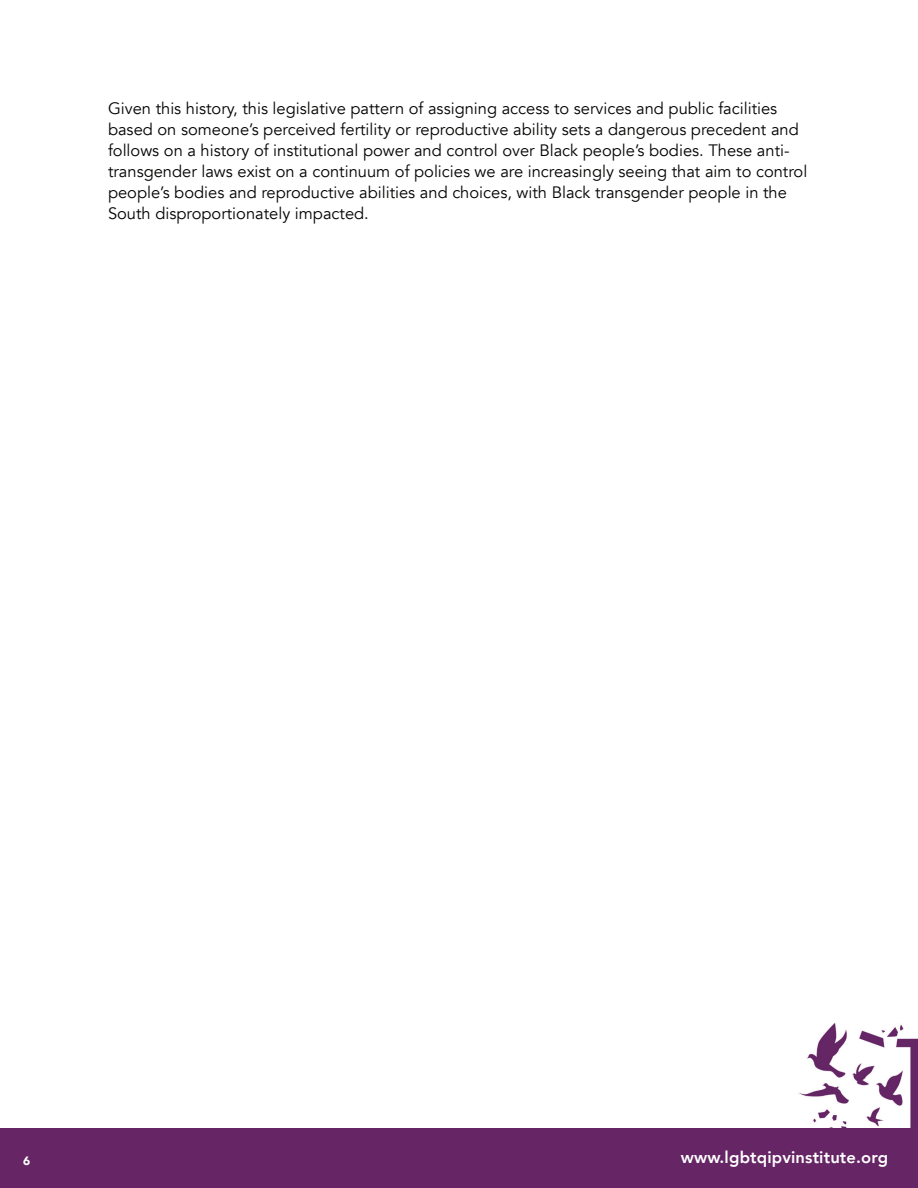
<style>
.page{position:relative;width:918px;height:1188px;background:#fff}
.page>*{position:absolute;margin:0;border:0;box-sizing:border-box;transform-origin:0 0}
.t1{font:16.5px/21px "Avenir";color:#040503}
.t2{font:800 16.5px "Avenir";letter-spacing:.01em;color:#fff}
.t3{font:900 12px "Avenir";color:#fff}
</style>
<div class="page">
<img style="left:799px;top:1023px;width:119px;height:105px">
<div style="left:0;top:1128px;width:918px;height:60px;background:#662665"></div>
<p class="t1" style="left:108px;top:98px;width:701px">Given this history, this legislative pattern of assigning access to services and public facilities based on someone’s perceived fertility or reproductive ability sets a dangerous precedent and follows on a history of institutional power and control over Black people’s bodies. These anti&shy;transgender laws exist on a continuum of policies we are increasingly seeing that aim to control people’s bodies and reproductive abilities and choices, with Black transgender people in the South disproportionately impacted.</p>
<p class="t3" style="left:23px;top:1151px;width:9px">6</p>
<p class="t2" style="left:681px;top:1145px;width:209px">www.lgbtqipvinstitute.org</p>
</div>
